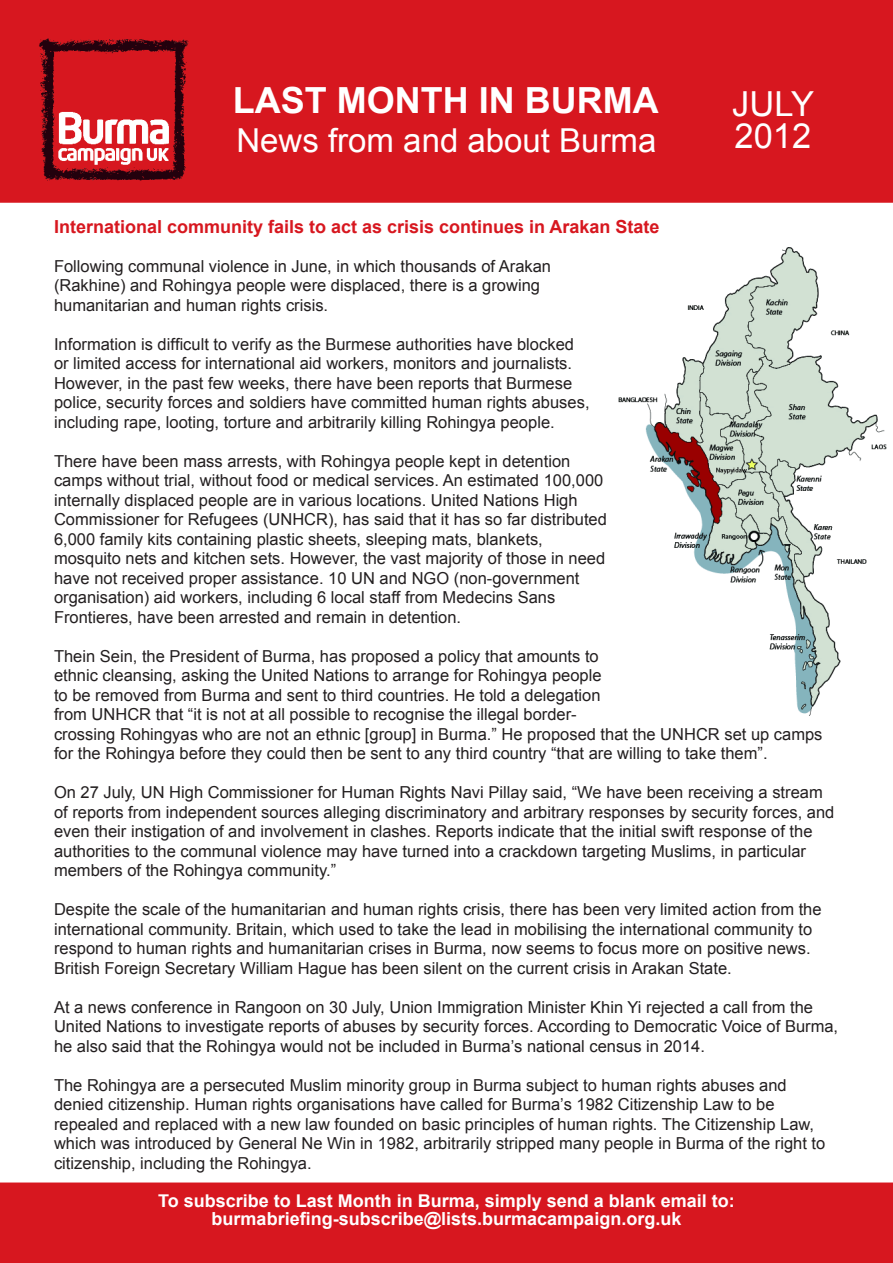
<style>
.page{position:relative;width:893px;height:1263px;background:#fff}
.page>*{position:absolute;margin:0;border:0;box-sizing:border-box;transform-origin:0 0}
.t1{font:700 36px "Arial";color:#fff}
.t2{font:34.5px "Arial";color:#fff}
.t3{font:33px "Arial";color:#fff}
.t4{font:700 18px "Arial";color:#fff}
.t5{font:700 18px "Arial";color:#d7171f}
.t6{font:16.5px/19.5px "Arial";color:#231f20}
</style>
<div class="page">
<div style="left:0;top:1182px;width:893px;height:81px;background:#d7171f;border:2px solid #d7171f"></div>
<div style="left:0;top:0;width:893px;height:202px;background:#d7171f"></div>
<div style="left:0;top:0;width:893px;height:203px;border:2px solid #d7171f"></div>
<img style="left:39px;top:38px;width:150px;height:143px">
<img style="left:619px;top:247px;width:268px;height:468px">
<p class="t1" style="left:233px;top:77px;width:427px">LAST MONTH IN BURMA</p>
<p class="t3" style="left:236px;top:119px;width:421px">News from and about Burma</p>
<p class="t2" style="left:732px;top:82px;width:83px">JULY</p>
<p class="t2" style="left:734px;top:113px;width:78px">2012</p>
<p class="t5" style="left:54px;top:214px;width:607px">International community fails to act as crisis continues in Arakan State</p>
<p class="t6" style="left:54px;top:256px;width:499px">Following communal violence in June, in which thousands of Arakan (Rakhine) and Rohingya people were displaced, there is a growing humanitarian and human rights crisis.</p>
<p class="t6" style="left:54px;top:334px;width:537px">Information is difficult to verify as the Burmese authorities have blocked or limited access for international aid workers, monitors and journalists.<br>However, in the past few weeks, there have been reports that Burmese police, security forces and soldiers have committed human rights abuses, including rape, looting, torture and arbitrarily killing Rohingya people.</p>
<p class="t6" style="left:54px;top:451px;width:554px">There have been mass arrests, with Rohingya people kept in detention camps without trial, without food or medical services. An estimated 100,000 internally displaced people are in various locations. United Nations High Commissioner for Refugees (UNHCR), has said that it has so far distributed 6,000 family kits containing plastic sheets, sleeping mats, blankets, mosquito nets and kitchen sets. However, the vast majority of those in need have not received proper assistance. 10 UN and NGO (non-government organisation) aid workers, including 6 local staff from Medecins Sans Frontieres, have been arrested and remain in detention.</p>
<p class="t6" style="left:54px;top:646px;width:770px">Thein Sein, the President of Burma, has proposed a policy that amounts to<br>ethnic cleansing, asking the United Nations to arrange for Rohingya people<br>to be removed from Burma and sent to third countries. He told a delegation<br>from UNHCR that “it is not at all possible to recognise the illegal border-<br>crossing Rohingyas who are not an ethnic [group] in Burma.” He proposed that the UNHCR set up camps for the Rohingya before they could then be sent to any third country “that are willing to take them”.</p>
<p class="t6" style="left:54px;top:783px;width:782px">On 27 July, UN High Commissioner for Human Rights Navi Pillay said, “We have been receiving a stream of reports from independent sources alleging discriminatory and arbitrary responses by security forces, and even their instigation of and involvement in clashes. Reports indicate that the initial swift response of the authorities to the communal violence may have turned into a crackdown targeting Muslims, in particular members of the Rohingya community.”</p>
<p class="t6" style="left:54px;top:900px;width:769px">Despite the scale of the humanitarian and human rights crisis, there has been very limited action from the international community. Britain, which used to take the lead in mobilising the international community to respond to human rights and humanitarian crises in Burma, now seems to focus more on positive news.<br>British Foreign Secretary William Hague has been silent on the current crisis in Arakan State.</p>
<p class="t6" style="left:54px;top:997px;width:786px">At a news conference in Rangoon on 30 July, Union Immigration Minister Khin Yi rejected a call from the<br>United Nations to investigate reports of abuses by security forces. According to Democratic Voice of Burma, he also said that the Rohingya would not be included in Burma’s national census in 2014.</p>
<p class="t6" style="left:54px;top:1075px;width:773px">The Rohingya are a persecuted Muslim minority group in Burma subject to human rights abuses and denied citizenship. Human rights organisations have called for Burma’s 1982 Citizenship Law to be repealed and replaced with a new law founded on basic principles of human rights. The Citizenship Law, which was introduced by General Ne Win in 1982, arbitrarily stripped many people in Burma of the right to citizenship, including the Rohingya.</p>
<p class="t4" style="left:158px;top:1189px;width:578px">To subscribe to Last Month in Burma, simply send a blank email to:</p>
<p class="t4" style="left:212px;top:1207px;width:471px">burmabriefing-subscribe@lists.burmacampaign.org.uk</p>
</div>
